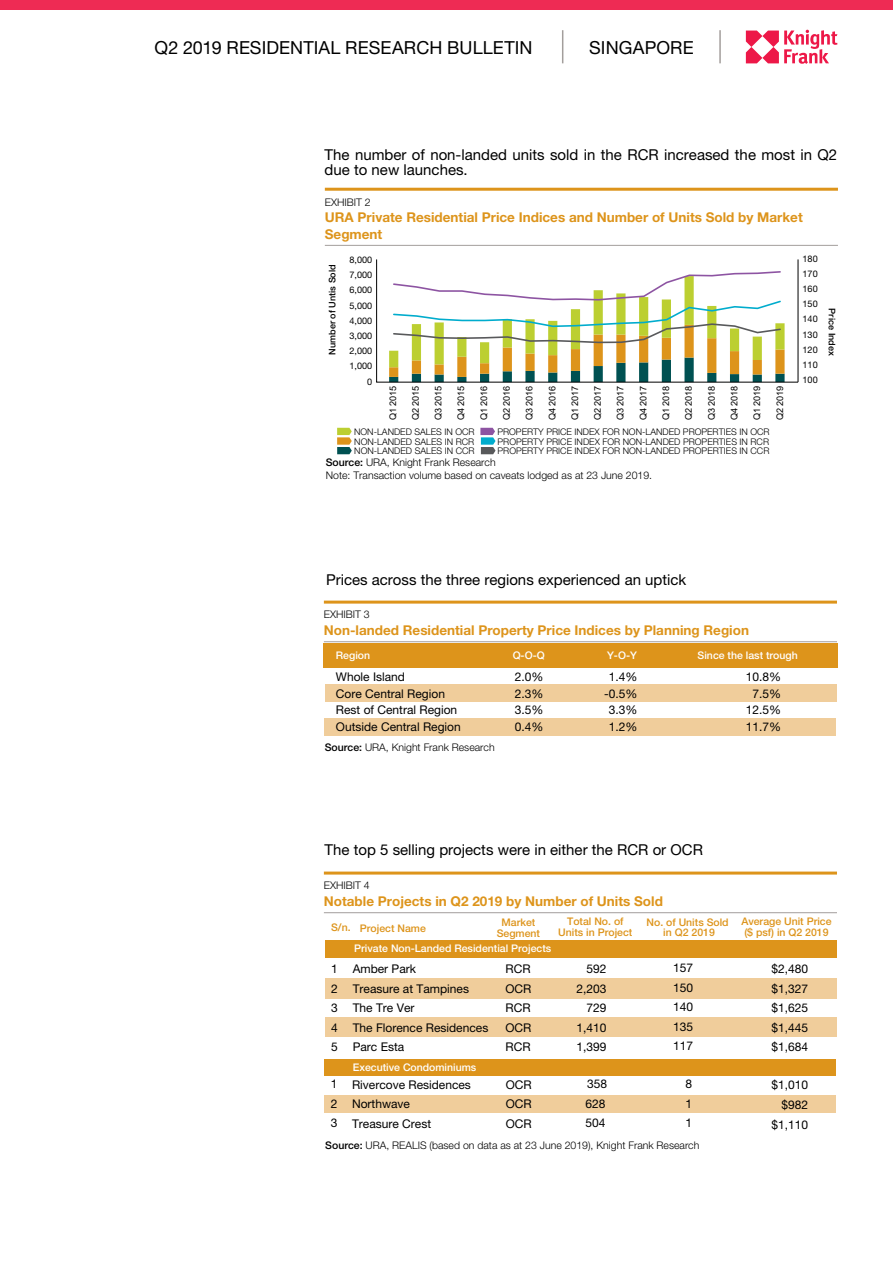
<style>
.page{position:relative;width:893px;height:1263px;background:#fff}
.page>*{position:absolute;margin:0;border:0;box-sizing:border-box;transform-origin:0 0}
.t1{font:18px "Helvetica Neue LT Std";letter-spacing:.005em;color:#000}
.t2{font:15px/15px "Helvetica Neue LT Std";color:#000}
.t3{font:700 13.5px/16.5px "Helvetica Neue LT Std";color:#dd941b}
.t4{font:12px/19.5px "Helvetica Neue LT Std";color:#000;text-align:justify}
.t5{font:300 10.5px/12.6px "Helvetica Neue LT Std";color:#000}
.t6{font:500 10.5px/10.5px "Helvetica Neue LT Std";color:#dd941b;text-align:center}
.t7{font:500 10.5px "Helvetica Neue LT Std";color:#fff}
.t8{font:300 9.15px/9.6px "Helvetica Neue LT Std";color:#000}
.t9{font:9.15px "Arial";letter-spacing:-.01em;color:#000}
.t10{font:9.15px/15.1px "Helvetica Neue LT Std";color:#000;text-align:right}
.t11{font:500 9.15px "Helvetica Neue LT Std";color:#000}
.s1{font-weight:500}
</style>
<div class="page">
<div style="left:324px;top:718px;width:512px;height:18px;background:#f0cd9b"></div>
<svg style="left:746px;top:30px;width:91px;height:34px"></svg>
<hr style="left:719px;top:30px;width:2px;height:33px;background:#a39e9c">
<hr style="left:562px;top:30px;width:1px;height:33px;background:#a39e9c">
<div style="left:0;top:0;width:893px;height:9px;background:#ee2b54"></div>
<hr style="left:324px;top:871px;width:513px;height:3px;background:#dd941b">
<hr style="left:324px;top:912px;width:513px;height:1px;background:#a39e9c">
<div style="left:325px;top:978px;width:512px;height:21px;background:#f0cd9b"></div>
<div style="left:324px;top:1095px;width:512px;height:17px;background:#f0cd9b"></div>
<div style="left:325px;top:1017px;width:511px;height:19px;background:#f0cd9b"></div>
<div style="left:325px;top:940px;width:512px;height:18px;background:#dd941b"></div>
<div style="left:324px;top:1059px;width:512px;height:17px;background:#dd941b"></div>
<hr style="left:324px;top:601px;width:513px;height:3px;background:#dd941b">
<hr style="left:324px;top:641px;width:513px;height:1px;background:#a39e9c">
<div style="left:325px;top:684px;width:512px;height:18px;background:#f0cd9b"></div>
<div style="left:324px;top:644px;width:514px;height:24px;background:#dd941b"></div>
<hr style="left:325px;top:188px;width:513px;height:3px;background:#dd941b">
<hr style="left:325px;top:245px;width:513px;height:1px;background:#a39e9c">
<hr style="left:798px;top:259px;width:1px;height:123px;background:#000">
<svg style="left:480px;top:428px;width:15px;height:26px"></svg>
<svg style="left:337px;top:428px;width:15px;height:26px"></svg>
<svg style="left:376px;top:259px;width:422px;height:123px"></svg>
<h1 class="t1" style="left:154px;top:37px;width:380px">Q2 2019 RESIDENTIAL RESEARCH BULLETIN</h1>
<h1 class="t1" style="left:589px;top:37px;width:106px">SINGAPORE</h1>
<p class="t2" style="left:325px;top:146px;width:514px">The number of non-landed units sold in the RCR increased the most in Q2 due to new launches.</p>
<p class="t5" style="left:325px;top:195px;width:47px">EXHIBIT 2</p>
<p class="t3" style="left:325px;top:209px;width:479px">URA Private Residential Price Indices and Number of Units Sold by Market<br>Segment</p>
<p class="t11" style="left:327px;top:355px;width:92px;rotate:-90deg">Number of Untis Sold</p>
<p class="t10" style="left:349px;top:252px;width:24px">8,000<br>7,000<br>6,000<br>5,000<br>4,000<br>3,000<br>2,000<br>1,000<br>0</p>
<p class="t9" style="left:386px;top:420px;width:36px;rotate:-90deg">Q1 2015</p>
<p class="t9" style="left:409px;top:420px;width:36px;rotate:-90deg">Q2 2015</p>
<p class="t9" style="left:432px;top:420px;width:36px;rotate:-90deg">Q3 2015</p>
<p class="t9" style="left:455px;top:420px;width:36px;rotate:-90deg">Q4 2015</p>
<p class="t9" style="left:478px;top:420px;width:36px;rotate:-90deg">Q1 2016</p>
<p class="t9" style="left:500px;top:420px;width:36px;rotate:-90deg">Q2 2016</p>
<p class="t9" style="left:523px;top:420px;width:36px;rotate:-90deg">Q3 2016</p>
<p class="t9" style="left:546px;top:420px;width:36px;rotate:-90deg">Q4 2016</p>
<p class="t9" style="left:569px;top:420px;width:36px;rotate:-90deg">Q1 2017</p>
<p class="t9" style="left:591px;top:420px;width:36px;rotate:-90deg">Q2 2017</p>
<p class="t9" style="left:614px;top:420px;width:36px;rotate:-90deg">Q3 2017</p>
<p class="t9" style="left:637px;top:420px;width:36px;rotate:-90deg">Q4 2017</p>
<p class="t9" style="left:660px;top:420px;width:36px;rotate:-90deg">Q1 2018</p>
<p class="t9" style="left:682px;top:420px;width:36px;rotate:-90deg">Q2 2018</p>
<p class="t9" style="left:705px;top:420px;width:36px;rotate:-90deg">Q3 2018</p>
<p class="t9" style="left:728px;top:420px;width:36px;rotate:-90deg">Q4 2018</p>
<p class="t9" style="left:751px;top:420px;width:36px;rotate:-90deg">Q1 2019</p>
<p class="t9" style="left:773px;top:420px;width:36px;rotate:-90deg">Q2 2019</p>
<p class="t8" style="left:354px;top:436px;width:122px">NON-LANDED SALES IN RCR<br>NON-LANDED SALES IN CCR</p>
<p class="t8" style="left:497px;top:436px;width:273px">PROPERTY PRICE INDEX FOR NON-LANDED PROPERTIES IN RCR<br>PROPERTY PRICE INDEX FOR NON-LANDED PROPERTIES IN CCR</p>
<p class="t8" style="left:354px;top:427px;width:122px">NON-LANDED SALES IN OCR</p>
<p class="t8" style="left:497px;top:427px;width:274px">PROPERTY PRICE INDEX FOR NON-LANDED PROPERTIES IN OCR</p>
<p class="t5" style="left:326px;top:456px;width:328px"><span class="s1">Source:</span> URA, Knight Frank Research<br>Note: Transaction volume based on caveats lodged as at 23 June 2019.</p>
<p class="t10" style="left:803px;top:251px;width:17px;text-align:justify">180<br>170<br>160<br>150<br>140<br>130<br>120<br>110<br>100</p>
<p class="t11" style="left:837px;top:308px;width:49px;rotate:90deg">Price Index</p>
<p class="t2" style="left:326px;top:572px;width:362px">Prices across the three regions experienced an uptick</p>
<p class="t5" style="left:324px;top:608px;width:47px">EXHIBIT 3</p>
<p class="t3" style="left:324px;top:622px;width:427px">Non-landed Residential Property Price Indices by Planning Region</p>
<p class="t7" style="left:336px;top:649px;width:36px">Region</p>
<p class="t7" style="left:607px;top:649px;width:31px">Y-O-Y</p>
<p class="t7" style="left:698px;top:649px;width:102px">Since the last trough</p>
<p class="t4" style="left:336px;top:669px;width:126px;line-height:16.5px;text-align:left">Whole Island<br>Core Central Region<br>Rest of Central Region<br>Outside Central Region</p>
<p class="t7" style="left:513px;top:649px;width:34px">Q-O-Q</p>
<p class="t4" style="left:515px;top:669px;width:30px;line-height:16.5px">2.0% 2.3% 3.5% 0.4%</p>
<p class="t4" style="left:604px;top:669px;width:35px;line-height:16.5px;text-align:center">1.4% -0.5%<br>3.3%<br>1.2%</p>
<p class="t4" style="left:746px;top:669px;width:37px;line-height:16.5px;text-align:center">10.8%<br>7.5%<br>12.5%<br>11.7%</p>
<p class="t5" style="left:325px;top:741px;width:171px"><span class="s1">Source:</span> URA, Knight Frank Research</p>
<p class="t2" style="left:325px;top:842px;width:380px">The top 5 selling projects were in either the RCR or OCR</p>
<p class="t5" style="left:324px;top:879px;width:47px">EXHIBIT 4</p>
<p class="t3" style="left:324px;top:892px;width:341px">Notable Projects in Q2 2019 by Number of Units Sold</p>
<p class="t6" style="left:331px;top:923px;width:96px">S/n. Project Name</p>
<p class="t7" style="left:354px;top:942px;width:199px">Private Non-Landed Residential Projects</p>
<p class="t6" style="left:497px;top:917px;width:45px">Market<br>Segment</p>
<p class="t6" style="left:558px;top:916px;width:76px">Total No. of<br>Units in Project</p>
<p class="t6" style="left:741px;top:916px;width:92px;text-align:left">Average Unit Price ($ psf) in Q2 2019</p>
<p class="t6" style="left:647px;top:916px;width:84px">No. of Units Sold in Q2 2019</p>
<p class="t4" style="left:353px;top:959px;width:137px;text-align:left">Amber Park<br>Treasure at Tampines<br>The Tre Ver<br>The Florence Residences<br>Parc Esta</p>
<p class="t4" style="left:505px;top:959px;width:28px">RCR OCR RCR OCR RCR</p>
<p class="t4" style="left:576px;top:959px;width:32px;text-align:right">592<br>2,203<br>729<br>1,410<br>1,399</p>
<p class="t4" style="left:673px;top:958px;width:22px">157<br>150<br>140<br>135<br>117</p>
<p class="t4" style="left:771px;top:959px;width:38px">$2,480 $1,327 $1,625 $1,445 $1,684</p>
<p class="t4" style="left:331px;top:959px;width:8px">1<br>2<br>3<br>4<br>5</p>
<p class="t4" style="left:331px;top:1074px;width:8px">1<br>2<br>3</p>
<p class="t7" style="left:353px;top:1061px;width:125px">Executive Condominiums</p>
<p class="t4" style="left:506px;top:1074px;width:28px">OCR OCR OCR</p>
<p class="t4" style="left:585px;top:1074px;width:23px;text-align:left">358<br>628<br>504</p>
<p class="t4" style="left:686px;top:1074px;width:8px">8<br>1<br>1</p>
<p class="t4" style="left:771px;top:1075px;width:38px;text-align:right">$1,010 $982 $1,110</p>
<p class="t4" style="left:352px;top:1075px;width:120px;text-align:left">Rivercove Residences<br>Northwave<br>Treasure Crest</p>
<p class="t5" style="left:325px;top:1139px;width:376px"><span class="s1">Source:</span> URA, REALIS (based on data as at 23 June 2019), Knight Frank Research</p>
</div>
